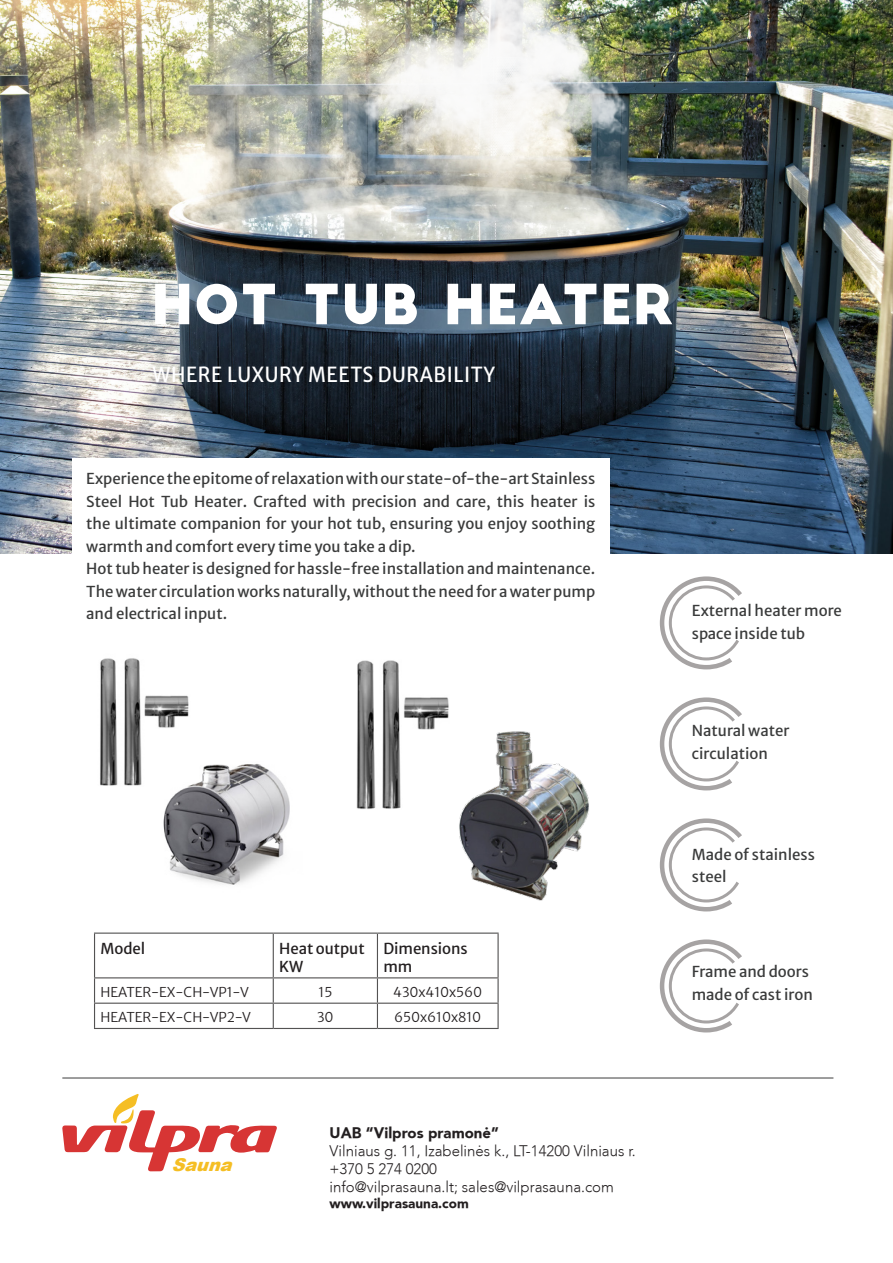
<style>
.page{position:relative;width:893px;height:1263px;background:#fff}
.page>*{position:absolute;margin:0;border:0;box-sizing:border-box;transform-origin:0 0}
.t1{font:54px "Big John";color:#fff}
.t2{font:20.7px "Merriweather Sans";letter-spacing:.03em;color:#fff;scale:.92 1}
.t3{font:italic 900 17.7px "Arial";color:#f5be24}
.Paragraph_Style_1{font:15px/22.5px "Merriweather Sans";color:#3a3b3b}
.t4{font:300 15px "Avenir";color:#231f20}
.t5{font:15px/18px "Merriweather Sans";letter-spacing:-.005em;color:#231f20}
.t6{font:900 15px "Avenir";color:#231f20}
.t7{font:13.5px "Merriweather Sans";letter-spacing:-.005em;color:#231f20}
.t8{font:900 13.5px "Avenir";color:#231f20}
</style>
<div class="page">
<img style="left:0;top:0;width:893px;height:554px">
<div style="left:72px;top:458px;width:537px;height:173px;background:#fff"></div>
<img style="left:342px;top:0;width:45px;height:153px">
<img style="left:387px;top:12px;width:256px;height:162px">
<img style="left:350px;top:0;width:255px;height:123px">
<img style="left:361px;top:0;width:255px;height:116px">
<img style="left:100px;top:658px;width:89px;height:128px">
<img style="left:459px;top:731px;width:130px;height:170px">
<img style="left:161px;top:761px;width:129px;height:124px">
<img style="left:356px;top:660px;width:45px;height:149px">
<img style="left:404px;top:697px;width:45px;height:33px">
<svg style="left:660px;top:576px;width:82px;height:93px"></svg>
<svg style="left:660px;top:697px;width:82px;height:93px"></svg>
<svg style="left:660px;top:818px;width:82px;height:93px"></svg>
<svg style="left:660px;top:939px;width:82px;height:93px"></svg>
<hr style="left:94px;top:932px;width:179px;height:2px;background:#535252">
<hr style="left:94px;top:934px;width:1px;height:43px;background:#535252">
<hr style="left:273px;top:932px;width:104px;height:2px;background:#535252">
<hr style="left:273px;top:934px;width:1px;height:43px;background:#535252">
<hr style="left:377px;top:932px;width:122px;height:2px;background:#535252">
<hr style="left:377px;top:934px;width:1px;height:43px;background:#535252">
<hr style="left:497px;top:934px;width:2px;height:43px;background:#535252">
<hr style="left:94px;top:977px;width:179px;height:1px;background:#535252">
<hr style="left:273px;top:977px;width:104px;height:1px;background:#535252">
<hr style="left:377px;top:977px;width:122px;height:1px;background:#535252">
<hr style="left:497px;top:978px;width:2px;height:24px;background:#535252">
<hr style="left:94px;top:1002px;width:179px;height:2px;background:#535252">
<svg style="left:94px;top:978px;width:1px;height:50px"></svg>
<hr style="left:273px;top:1002px;width:104px;height:2px;background:#535252">
<svg style="left:273px;top:978px;width:1px;height:50px"></svg>
<hr style="left:377px;top:1002px;width:122px;height:2px;background:#535252">
<svg style="left:377px;top:978px;width:1px;height:50px"></svg>
<hr style="left:497px;top:1004px;width:2px;height:24px;background:#535252">
<hr style="left:94px;top:1028px;width:179px;height:1px;background:#535252">
<hr style="left:273px;top:1028px;width:104px;height:1px;background:#535252">
<hr style="left:377px;top:1028px;width:122px;height:1px;background:#535252">
<hr style="left:62px;top:1077px;width:771px;height:1px;background:#535252">
<svg style="left:62px;top:1094px;width:215px;height:77px"></svg>
<p class="t1" style="left:151px;top:280px;width:524px">HOT TUB HEATER</p>
<p class="t2" style="left:153px;top:356px;width:374px">WHERE LUXURY MEETS DURABILITY</p>
<p class="Paragraph_Style_1" style="left:86px;top:466px;width:511px;text-align:justify">Experience the epitome of relaxation with our state-of-the-art Stainless Steel Hot Tub Heater. Crafted with precision and care, this heater is the ultimate companion for your hot tub, ensuring you enjoy soothing warmth and comfort every time you take a dip.</p>
<p class="Paragraph_Style_1" style="left:86px;top:556px;width:511px;text-align:justify">Hot tub heater is designed for hassle-free installation and maintenance.<br>The water circulation works naturally, without the need for a water pump and electrical input.</p>
<p class="t5" style="left:101px;top:938px;width:46px">Model</p>
<p class="t5" style="left:279px;top:938px;width:87px">Heat output<br>KW</p>
<p class="t5" style="left:383px;top:938px;width:86px">Dimensions</p>
<p class="t5" style="left:383px;top:956px;width:30px">mm</p>
<p class="t7" style="left:101px;top:980px;width:150px">HEATER-EX-CH-VP1-V</p>
<p class="t7" style="left:318px;top:980px;width:15px">15</p>
<p class="t7" style="left:393px;top:980px;width:90px">430x410x560</p>
<p class="t7" style="left:101px;top:1006px;width:152px">HEATER-EX-CH-VP2-V</p>
<p class="t7" style="left:317px;top:1006px;width:18px">30</p>
<p class="t7" style="left:394px;top:1006px;width:89px">650x610x810</p>
<p class="Paragraph_Style_1" style="left:692px;top:598px;width:152px">External heater more space inside tub</p>
<p class="Paragraph_Style_1" style="left:692px;top:718px;width:99px">Natural water circulation</p>
<p class="Paragraph_Style_1" style="left:692px;top:841px;width:125px">Made of stainless steel</p>
<p class="Paragraph_Style_1" style="left:692px;top:959px;width:123px">Frame and doors made of cast iron</p>
<p class="t3" style="left:171px;top:1152px;width:69px">Sauna</p>
<p class="t6" style="left:330px;top:1123px;width:171px">UAB “Vilpros pramonė”</p>
<p class="t4" style="left:330px;top:1142px;width:308px">Vilniaus g. 11, Izabelinės k., LT-14200 Vilniaus r.</p>
<p class="t4" style="left:330px;top:1160px;width:109px">+370 5 274 0200</p>
<p class="t4" style="left:330px;top:1178px;width:286px">info@vilprasauna.lt; sales@vilprasauna.com</p>
<p class="t8" style="left:330px;top:1195px;width:141px">www.vilprasauna.com</p>
</div>
